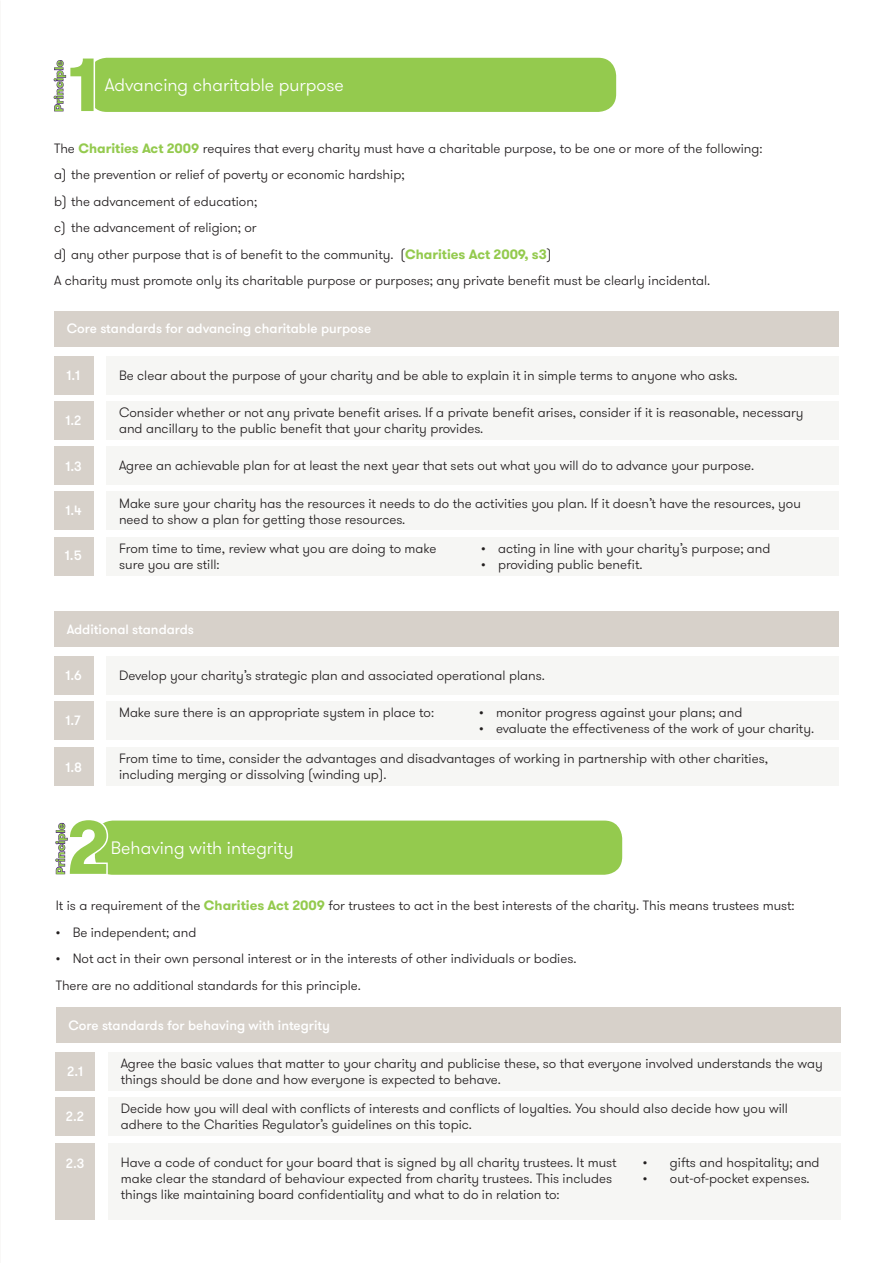
<style>
.page{position:relative;width:893px;height:1263px;background:#fff}
.page>*{position:absolute;margin:0;border:0;box-sizing:border-box;transform-origin:0 0}
.t1{font:700 75px "GT Walsheim Pro";color:#94ca4e}
.t2{font:300 18px "GT Walsheim Pro";color:#fff}
.t3{font:300 13.5px/16.2px "GT Walsheim Pro";color:#231f20}
.t4{font:500 13.5px "GT Walsheim Pro";color:#fff}
.t5{font:700 12px "GT Walsheim Pro";color:#94ca4e}
.s1{font-weight:700;color:#94ca4e}
</style>
<div class="page">
<div style="left:89px;top:58px;width:527px;height:54px;background:#94ca4e;border-radius:18px"></div>
<svg style="left:54px;top:60px;width:43px;height:52px"></svg>
<div style="left:54px;top:311px;width:785px;height:35px;background:#d7d1ca"></div>
<div style="left:54px;top:612px;width:785px;height:35px;background:#d7d1ca"></div>
<div style="left:106px;top:356px;width:733px;height:38px;background:#f6f6f4"></div>
<div style="left:106px;top:656px;width:733px;height:39px;background:#f6f6f4"></div>
<div style="left:106px;top:401px;width:733px;height:38px;background:#f6f6f4"></div>
<div style="left:106px;top:701px;width:733px;height:39px;background:#f6f6f4"></div>
<div style="left:106px;top:446px;width:733px;height:39px;background:#f6f6f4"></div>
<div style="left:106px;top:747px;width:733px;height:38px;background:#f6f6f4"></div>
<div style="left:106px;top:492px;width:733px;height:38px;background:#f6f6f4"></div>
<div style="left:106px;top:537px;width:733px;height:38px;background:#f6f6f4"></div>
<div style="left:54px;top:356px;width:40px;height:38px;background:#d7d1ca"></div>
<div style="left:54px;top:656px;width:40px;height:39px;background:#d7d1ca"></div>
<div style="left:54px;top:446px;width:40px;height:39px;background:#d7d1ca"></div>
<div style="left:54px;top:747px;width:40px;height:38px;background:#d7d1ca"></div>
<div style="left:54px;top:401px;width:40px;height:39px;background:#d7d1ca"></div>
<div style="left:54px;top:702px;width:40px;height:38px;background:#d7d1ca"></div>
<div style="left:54px;top:492px;width:40px;height:38px;background:#d7d1ca"></div>
<div style="left:54px;top:537px;width:40px;height:38px;background:#d7d1ca"></div>
<div style="left:95px;top:820px;width:527px;height:55px;background:#94ca4e;border-radius:18px"></div>
<svg style="left:56px;top:820px;width:54px;height:55px"></svg>
<div style="left:56px;top:1008px;width:785px;height:35px;background:#d7d1ca"></div>
<div style="left:108px;top:1052px;width:733px;height:39px;background:#f6f6f4"></div>
<div style="left:108px;top:1097px;width:733px;height:38px;background:#f6f6f4"></div>
<div style="left:108px;top:1143px;width:733px;height:76px;background:#f6f6f4"></div>
<div style="left:56px;top:1053px;width:39px;height:38px;background:#d7d1ca"></div>
<div style="left:56px;top:1143px;width:39px;height:77px;background:#d7d1ca"></div>
<div style="left:56px;top:1097px;width:39px;height:38px;background:#d7d1ca"></div>
<p class="t1" style="left:68px;top:36px;width:32px">1</p>
<p class="t5" style="left:51px;top:112px;width:53px;rotate:-90deg">Principle</p>
<p class="t2" style="left:105px;top:73px;width:241px">Advancing charitable purpose</p>
<p class="t3" style="left:54px;top:140px;width:710px">The <span class="s1">Charities Act 2009</span> requires that every charity must have a charitable purpose, to be one or more of the following:</p>
<p class="t3" style="left:54px;top:167px;width:352px">a) the prevention or relief of poverty or economic hardship;</p>
<p class="t3" style="left:54px;top:193px;width:205px">b) the advancement of education;</p>
<p class="t3" style="left:54px;top:220px;width:204px">c) the advancement of religion; or</p>
<p class="t3" style="left:54px;top:246px;width:499px">d) any other purpose that is of benefit to the community. (<span class="s1">Charities Act 2009, s3</span>)</p>
<p class="t3" style="left:54px;top:273px;width:658px">A charity must promote only its charitable purpose or purposes; any private benefit must be clearly incidental.</p>
<p class="t4" style="left:67px;top:320px;width:306px">Core standards for advancing charitable purpose</p>
<p class="t4" style="left:67px;top:366px;width:15px">1.1</p>
<p class="t4" style="left:66px;top:412px;width:17px">1.2</p>
<p class="t4" style="left:66px;top:458px;width:18px">1.3</p>
<p class="t4" style="left:66px;top:502px;width:18px">1.4</p>
<p class="t4" style="left:65px;top:547px;width:18px">1.5</p>
<p class="t3" style="left:119px;top:367px;width:620px">Be clear about the purpose of your charity and be able to explain it in simple terms to anyone who asks.</p>
<p class="t3" style="left:119px;top:404px;width:686px">Consider whether or not any private benefit arises. If a private benefit arises, consider if it is reasonable, necessary and ancillary to the public benefit that your charity provides.</p>
<p class="t3" style="left:119px;top:458px;width:637px">Agree an achievable plan for at least the next year that sets out what you will do to advance your purpose.</p>
<p class="t3" style="left:119px;top:495px;width:683px">Make sure your charity has the resources it needs to do the activities you plan. If it doesn’t have the resources, you need to show a plan for getting those resources.</p>
<p class="t3" style="left:119px;top:540px;width:319px">From time to time, review what you are doing to make sure you are still:</p>
<p class="t3" style="left:481px;top:540px;width:291px">• acting in line with your charity’s purpose; and</p>
<p class="t3" style="left:481px;top:557px;width:163px">• providing public benefit.</p>
<p class="t4" style="left:67px;top:620px;width:129px">Additional standards</p>
<p class="t4" style="left:66px;top:667px;width:18px">1.6</p>
<p class="t4" style="left:66px;top:712px;width:17px">1.7</p>
<p class="t4" style="left:66px;top:758px;width:18px">1.8</p>
<p class="t3" style="left:119px;top:667px;width:427px">Develop your charity’s strategic plan and associated operational plans.</p>
<p class="t3" style="left:119px;top:705px;width:317px">Make sure there is an appropriate system in place to:</p>
<p class="t3" style="left:479px;top:705px;width:265px">• monitor progress against your plans; and</p>
<p class="t3" style="left:479px;top:721px;width:337px">• evaluate the effectiveness of the work of your charity.</p>
<p class="t3" style="left:119px;top:750px;width:650px">From time to time, consider the advantages and disadvantages of working in partnership with other charities, including merging or dissolving (winding up).</p>
<p class="t1" style="left:66px;top:799px;width:45px">2</p>
<p class="t5" style="left:53px;top:874px;width:53px;rotate:-90deg">Principle</p>
<p class="t3" style="left:56px;top:898px;width:740px">It is a requirement of the <span class="s1">Charities Act 2009</span> for trustees to act in the best interests of the charity. This means trustees must:</p>
<p class="t3" style="left:56px;top:924px;width:142px">• Be independent; and</p>
<p class="t3" style="left:56px;top:951px;width:522px">• Not act in their own personal interest or in the interests of other individuals or bodies.</p>
<p class="t3" style="left:56px;top:977px;width:307px">There are no additional standards for this principle.</p>
<p class="t4" style="left:68px;top:1016px;width:263px">Core standards for behaving with integrity</p>
<p class="t3" style="left:121px;top:1055px;width:703px">Agree the basic values that matter to your charity and publicise these, so that everyone involved understands the way things should be done and how everyone is expected to behave.</p>
<p class="t3" style="left:121px;top:1100px;width:669px">Decide how you will deal with conflicts of interests and conflicts of loyalties. You should also decide how you will adhere to the Charities Regulator’s guidelines on this topic.</p>
<p class="t3" style="left:121px;top:1154px;width:497px">Have a code of conduct for your board that is signed by all charity trustees. It must make clear the standard of behaviour expected from charity trustees. This includes things like maintaining board confidentiality and what to do in relation to:</p>
<p class="t3" style="left:643px;top:1154px;width:178px">• gifts and hospitality; and</p>
<p class="t2" style="left:111px;top:836px;width:184px">Behaving with integrity</p>
<p class="t4" style="left:67px;top:1063px;width:17px">2.1</p>
<p class="t4" style="left:66px;top:1107px;width:20px">2.2</p>
<p class="t4" style="left:66px;top:1154px;width:20px">2.3</p>
<p class="t3" style="left:643px;top:1170px;width:168px">• out-of-pocket expenses.</p>
</div>
